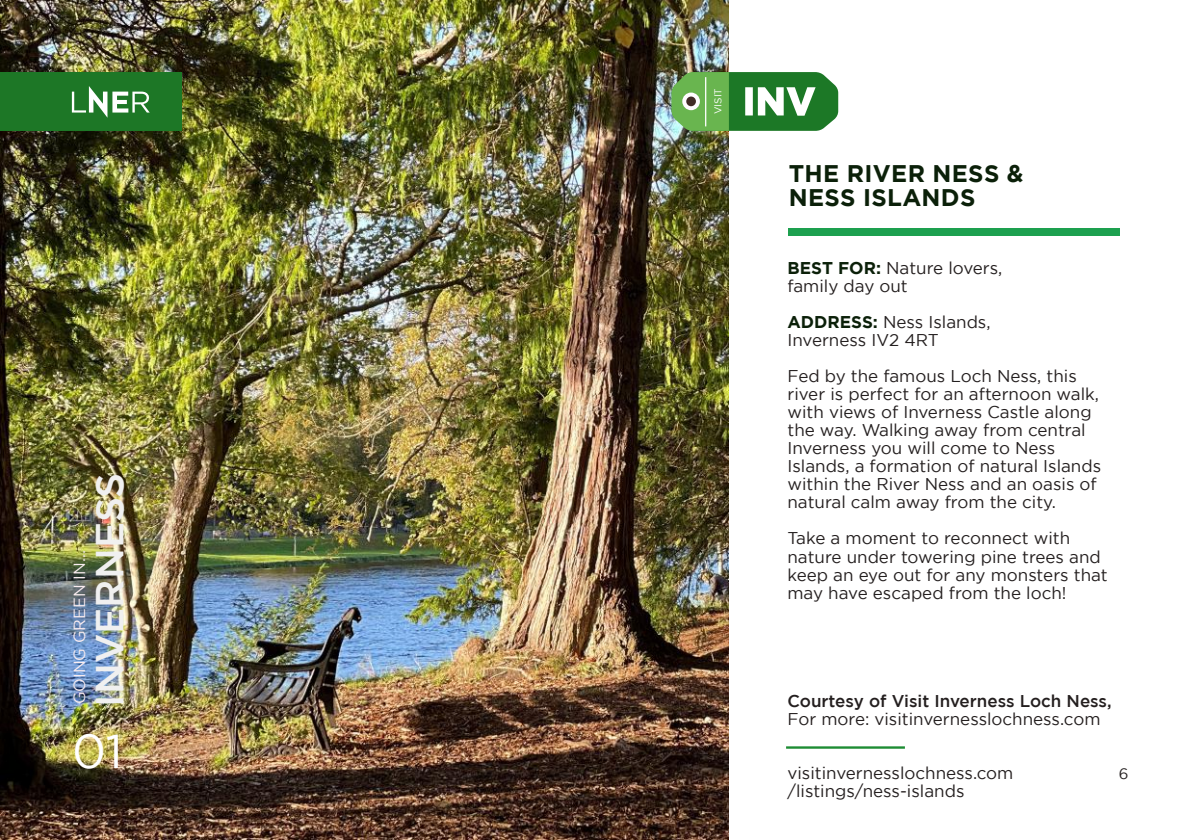
<style>
.page{position:relative;width:1191px;height:840px;background:#fff}
.page>*{position:absolute;margin:0;border:0;box-sizing:border-box;transform-origin:0 0}
.t1{font:47.6px "Gotham";color:#fff}
.t2{font:500 39px "Gotham";color:#f0f0f0}
.t3{font:700 24px/24px "Gotham";letter-spacing:.015em;color:#0b2009}
.t4{font:17px/18px "Gotham";color:#241f1f}
.t5{font:500 17px "Gotham";color:#241f1f}
.t6{font:16.2px "Gotham";color:#faedf0}
.t7{font:15px "Gotham";color:#241f1f}
.t8{font:10px "Gotham";color:#fff}
.s1{font-weight:700;color:#0b2009}
</style>
<div class="page">
<img style="left:0;top:0;width:729px;height:839px">
<div style="left:0;top:72px;width:181px;height:58px;background:#1d7726"></div>
<svg style="left:72px;top:86px;width:78px;height:32px"></svg>
<div style="left:788px;top:228px;width:331px;height:7px;background:#1da04f"></div>
<hr style="left:786px;top:746px;width:119px;height:2px;background:#1d8c33">
<svg style="left:671px;top:72px;width:167px;height:59px;background:#5ca15a"></svg>
<p class="t6" style="left:70px;top:704px;width:155px;rotate:-90deg">GOING GREEN IN...</p>
<h2 class="t2" style="left:88px;top:706px;width:235px;rotate:-90deg">INVERNESS</h2>
<h1 class="t1" style="left:72px;top:724px;width:52px">01</h1>
<p class="t8" style="left:712px;top:114px;width:28px;rotate:-90deg">VISIT</p>
<h3 class="t3" style="left:788px;top:160px;width:236px">THE RIVER NESS &amp;<br>NESS ISLANDS</h3>
<p class="t4" style="left:787px;top:259px;width:216px"><span class="s1">BEST FOR:</span> Nature lovers, family day out</p>
<p class="t4" style="left:787px;top:313px;width:205px"><span class="s1">ADDRESS:</span> Ness Islands,<br>Inverness IV2 4RT</p>
<p class="t4" style="left:787px;top:367px;width:315px">Fed by the famous Loch Ness, this river is perfect for an afternoon walk, with views of Inverness Castle along the way. Walking away from central Inverness you will come to Ness Islands, a formation of natural Islands within the River Ness and an oasis of natural calm away from the city.</p>
<p class="t4" style="left:787px;top:529px;width:322px">Take a moment to reconnect with nature under towering pine trees and keep an eye out for any monsters that may have escaped from the loch!</p>
<p class="t5" style="left:787px;top:690px;width:326px">Courtesy of Visit Inverness Loch Ness,</p>
<p class="t4" style="left:787px;top:709px;width:314px">For more: visitinvernesslochness.com</p>
<p class="t4" style="left:787px;top:763px;width:227px">visitinvernesslochness.com /listings/ness-islands</p>
<p class="t7" style="left:1119px;top:764px;width:11px">6</p>
</div>
